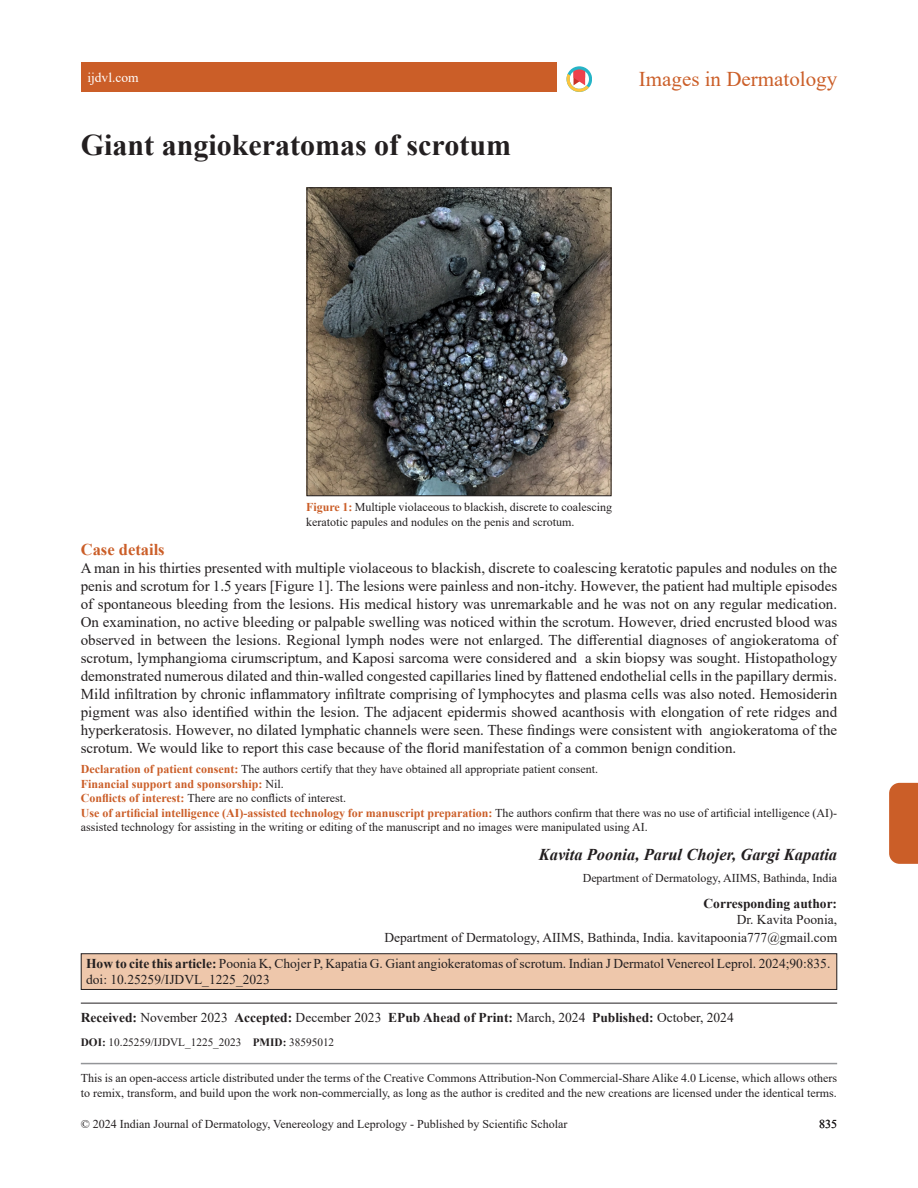
<style>
.page{position:relative;width:918px;height:1188px;background:#fff}
.page>*{position:absolute;margin:0;border:0;box-sizing:border-box;transform-origin:0 0}
.title-text{font:700 30px "Times New Roman";color:#231f20}
.suptit{font:21px "Times New Roman";color:#cb5e28}
.aut-grp_R{font:italic 700 16.5px "Times New Roman";color:#231f20}
.heading1{font:700 16.5px "Times New Roman";color:#cb5e28}
.para_first_last{font:15px/18px "Times New Roman";color:#231f20;text-align:justify}
.citation_para{font:13.5px/16.2px "Times New Roman";color:#231f20}
.article_info_rule{font:13.5px "Times New Roman";color:#231f20}
.cores-author_R{font:13.5px "Times New Roman";color:#231f20}
.cores-author_R-2{font:700 13.5px/16.2px "Times New Roman";color:#231f20;text-align:right}
.t1{font:13.5px "Times New Roman";color:#fff}
.BM_para{font:12px/15px "Times New Roman";color:#231f20}
.float_figure_figure{font:12px/14.4px "Times New Roman";color:#231f20}
.BM_para_TopSpace{font:12px "Times New Roman";color:#231f20}
.aut-aff_first_last{font:12px "Times New Roman";color:#231f20}
.BM_para-2{font:700 12px "Times New Roman";color:#cb5e28}
.doi_para{font:11.25px "Times New Roman";color:#231f20}
.s1{font-weight:700;color:#cb5e28}
.s2{font-weight:400;color:#231f20}
.s3{font-weight:400}
.s4{font-weight:700}
</style>
<div class="page">
<div style="left:889px;top:783px;width:29px;height:81px;background:#cb5e28"></div>
<hr style="left:81px;top:1063px;width:756px;height:1px;background:#939598">
<svg style="left:567px;top:66px;width:25px;height:26px"></svg>
<div style="left:81px;top:62px;width:475px;height:30px;background:#cb5e28"></div>
<div style="left:81px;top:954px;width:756px;height:35px;background:#eec7ab"></div>
<div style="left:81px;top:953px;width:756px;height:37px;border:1px solid #231f20"></div>
<hr style="left:81px;top:1003px;width:756px;height:1px;background:#231f20">
<img style="left:309px;top:189px;width:300px;height:305px">
<div style="left:307px;top:187px;width:304px;height:309px;border:1px solid #231f20"></div>
<p class="t1" style="left:87px;top:68px;width:53px">ijdvl.com</p>
<p class="title-text" style="left:81px;top:123px;width:432px">Giant angiokeratomas of scrotum</p>
<p class="suptit" style="left:639px;top:65px;width:200px">Images in Dermatology</p>
<p class="float_figure_figure" style="left:306px;top:500px;width:307px"><span class="s1">Figure 1:</span> Multiple violaceous to blackish, discrete to coalescing keratotic papules and nodules on the penis and scrotum.</p>
<p class="heading1" style="left:81px;top:538px;width:85px">Case details</p>
<p class="para_first_last" style="left:81px;top:558px;width:758px">A man in his thirties presented with multiple violaceous to blackish, discrete to coalescing keratotic papules and nodules on the penis and scrotum for 1.5 years [Figure 1]. The lesions were painless and non-itchy. However, the patient had multiple episodes of spontaneous bleeding from the lesions. His medical history was unremarkable and he was not on any regular medication.<br>On examination, no active bleeding or palpable swelling was noticed within the scrotum. However, dried encrusted blood was observed in between the lesions. Regional lymph nodes were not enlarged. The differential diagnoses of angiokeratoma of scrotum, lymphangioma cirumscriptum, and Kaposi sarcoma were considered and a skin biopsy was sought. Histopathology demonstrated numerous dilated and thin-walled congested capillaries lined by flattened endothelial cells in the papillary dermis.<br>Mild infiltration by chronic inflammatory infiltrate comprising of lymphocytes and plasma cells was also noted. Hemosiderin pigment was also identified within the lesion. The adjacent epidermis showed acanthosis with elongation of rete ridges and hyperkeratosis. However, no dilated lymphatic channels were seen. These findings were consistent with angiokeratoma of the scrotum. We would like to report this case because of the florid manifestation of a common benign condition.</p>
<p class="BM_para_TopSpace" style="left:81px;top:761px;width:519px"><span class="s1">Declaration of patient consent:</span> The authors certify that they have obtained all appropriate patient consent.</p>
<p class="BM_para-2" style="left:81px;top:775px;width:205px">Financial support and sponsorship: <span class="s2">Nil.</span></p>
<p class="BM_para" style="left:81px;top:790px;width:267px"><span class="s1">Conflicts of interest:</span> There are no conflicts of interest.</p>
<p class="BM_para" style="left:81px;top:805px;width:758px;line-height:14.4px"><span class="s1">Use of artificial intelligence (AI)-assisted technology for manuscript preparation:</span> The authors confirm that there was no use of artificial intelligence (AI)- assisted technology for assisting in the writing or editing of the manuscript and no images were manipulated using AI.</p>
<p class="aut-grp_R" style="left:539px;top:843px;width:300px">Kavita Poonia, Parul Chojer, Gargi Kapatia</p>
<p class="aut-aff_first_last" style="left:583px;top:870px;width:256px">Department of Dermatology, AIIMS, Bathinda, India</p>
<p class="cores-author_R-2" style="left:704px;top:895px;width:135px">Corresponding author:<br><span class="s3">Dr. Kavita Poonia,</span></p>
<p class="cores-author_R" style="left:384px;top:928px;width:454px">Department of Dermatology, AIIMS, Bathinda, India. kavitapoonia777@gmail.com</p>
<p class="citation_para" style="left:86px;top:955px;width:746px"><span class="s4">How to cite this article:</span> Poonia K, Chojer P, Kapatia G. Giant angiokeratomas of scrotum. Indian J Dermatol Venereol Leprol. 2024;90:835. doi: 10.25259/IJDVL_1225_2023</p>
<p class="article_info_rule" style="left:81px;top:1007px;width:654px"><span class="s4">Received:</span> November 2023 <span class="s4">Accepted:</span> December 2023 <span class="s4">EPub Ahead of Print:</span> March, 2024 <span class="s4">Published:</span> October, 2024</p>
<p class="doi_para" style="left:81px;top:1034px;width:255px"><span class="s4">DOI:</span> 10.25259/IJDVL_1225_2023 <span class="s4">PMID:</span> 38595012</p>
<p class="BM_para" style="left:81px;top:1070px;width:758px">This is an open-access article distributed under the terms of the Creative Commons Attribution-Non Commercial-Share Alike 4.0 License, which allows others to remix, transform, and build upon the work non-commercially, as long as the author is credited and the new creations are licensed under the identical terms.</p>
<p class="BM_para" style="left:81px;top:1116px;width:488px">© 2024 Indian Journal of Dermatology, Venereology and Leprology - Published by Scientific Scholar</p>
<p class="BM_para" style="left:819px;top:1116px;width:19px">835</p>
</div>
